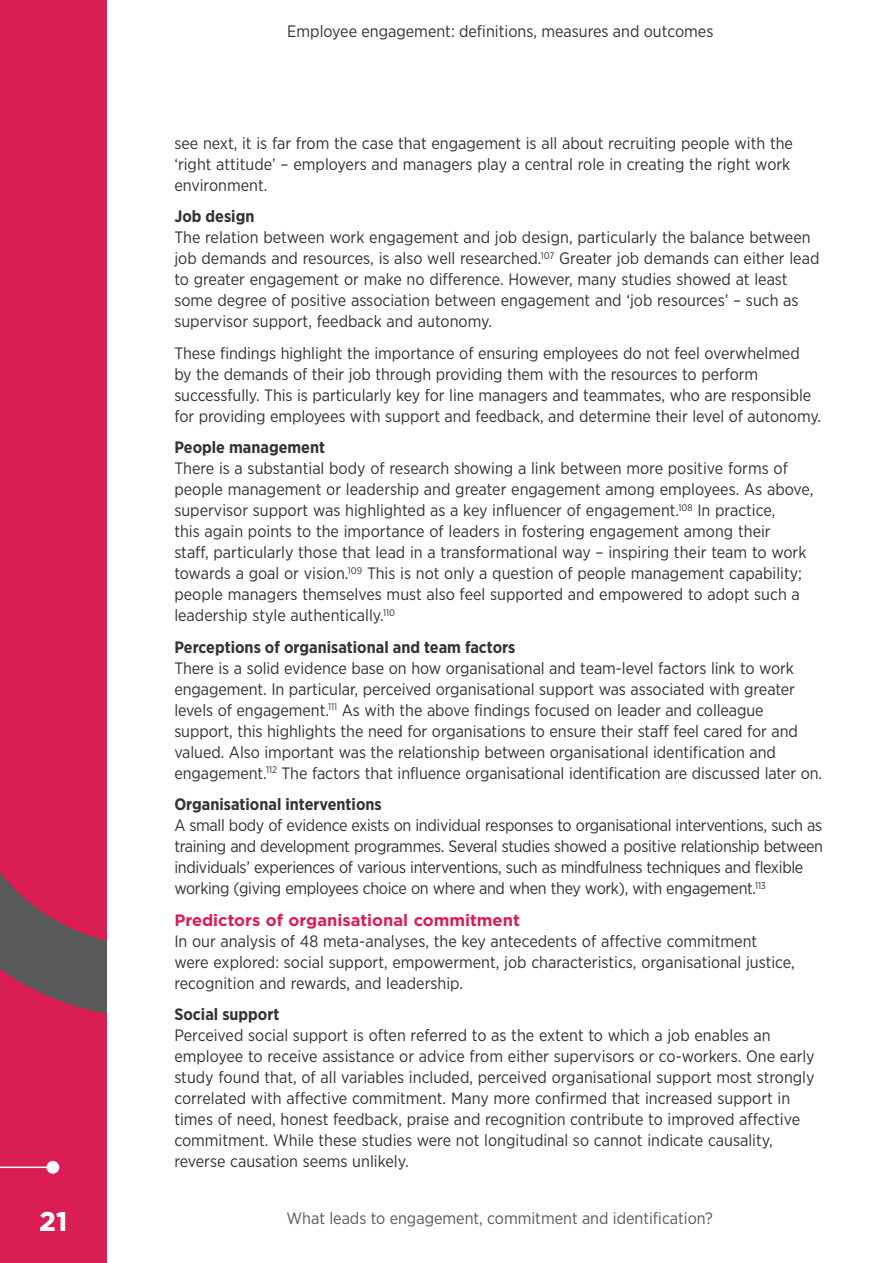
<style>
.page{position:relative;width:893px;height:1263px;background:#fff}
.page>*{position:absolute;margin:0;border:0;box-sizing:border-box;transform-origin:0 0}
.t1{font:700 27px "Gotham";color:#fff}
.B_body{font:16.5px/21px "Gotham Narrow";color:#333}
.B_body-2{font:16.5px/21px "Gotham Narrow";letter-spacing:-.02em;color:#333}
.Subhead_2{font:700 16.5px "Gotham Narrow";color:#333}
.t2{font:16.5px "Gotham Narrow";color:#58595b}
.Subhead_1{font:700 16.5px "Gotham";color:#da1d52}
</style>
<div class="page">
<div style="left:0;top:0;width:106px;height:1263px;background:#da1d52"></div>
<svg style="left:0;top:872px;width:106px;height:142px"></svg>
<hr style="left:0;top:1166px;width:53px;height:2px;background:#fff">
<div style="left:47px;top:1161px;width:12px;height:13px;background:#fff;border-radius:50%"></div>
<h1 class="t1" style="left:39px;top:1204px;width:30px">21</h1>
<p class="B_body" style="left:287px;top:20px;width:428px">Employee engagement: definitions, measures and outcomes</p>
<p class="B_body" style="left:174px;top:132px;width:620px">see next, it is far from the case that engagement is all about recruiting people with the ‘right attitude’ – employers and managers play a central role in creating the right work environment.</p>
<h2 class="Subhead_2" style="left:174px;top:206px;width:82px">Job design</h2>
<p class="B_body" style="left:174px;top:226px;width:647px">The relation between work engagement and job design, particularly the balance between job demands and resources, is also well researched.<sup>107</sup> Greater job demands can either lead to greater engagement or make no difference. However, many studies showed at least some degree of positive association between engagement and ‘job resources’ – such as supervisor support, feedback and autonomy.</p>
<p class="B_body" style="left:174px;top:342px;width:648px">These findings highlight the importance of ensuring employees do not feel overwhelmed by the demands of their job through providing them with the resources to perform successfully. This is particularly key for line managers and teammates, who are responsible for providing employees with support and feedback, and determine their level of autonomy.</p>
<h2 class="Subhead_2" style="left:174px;top:437px;width:152px">People management</h2>
<p class="B_body" style="left:174px;top:457px;width:641px">There is a substantial body of research showing a link between more positive forms of people management or leadership and greater engagement among employees. As above, supervisor support was highlighted as a key influencer of engagement.<sup>108</sup> In practice,<br>this again points to the importance of leaders in fostering engagement among their<br>staff, particularly those that lead in a transformational way – inspiring their team to work towards a goal or vision.<sup>109</sup> This is not only a question of people management capability; people managers themselves must also feel supported and empowered to adopt such a leadership style authentically.<sup>110</sup></p>
<h2 class="Subhead_2" style="left:174px;top:636px;width:343px">Perceptions of organisational and team factors</h2>
<p class="B_body" style="left:174px;top:657px;width:649px">There is a solid evidence base on how organisational and team-level factors link to work engagement. In particular, perceived organisational support was associated with greater levels of engagement.<sup>111</sup> As with the above findings focused on leader and colleague support, this highlights the need for organisations to ensure their staff feel cared for and valued. Also important was the relationship between organisational identification and engagement.<sup>112</sup> The factors that influence organisational identification are discussed later on.</p>
<h2 class="Subhead_2" style="left:174px;top:794px;width:209px">Organisational interventions</h2>
<p class="B_body-2" style="left:174px;top:814px;width:650px">A small body of evidence exists on individual responses to organisational interventions, such as training and development programmes. Several studies showed a positive relationship between individuals’ experiences of various interventions, such as mindfulness techniques and flexible working (giving employees choice on where and when they work), with engagement.<sup>113</sup></p>
<h1 class="Subhead_1" style="left:174px;top:909px;width:347px">Predictors of organisational commitment</h1>
<p class="B_body" style="left:174px;top:930px;width:622px">In our analysis of 48 meta-analyses, the key antecedents of affective commitment were explored: social support, empowerment, job characteristics, organisational justice, recognition and rewards, and leadership.</p>
<h2 class="Subhead_2" style="left:174px;top:1004px;width:107px">Social support</h2>
<p class="B_body" style="left:174px;top:1024px;width:642px">Perceived social support is often referred to as the extent to which a job enables an employee to receive assistance or advice from either supervisors or co-workers. One early study found that, of all variables included, perceived organisational support most strongly correlated with affective commitment. Many more confirmed that increased support in times of need, honest feedback, praise and recognition contribute to improved affective commitment. While these studies were not longitudinal so cannot indicate causality, reverse causation seems unlikely.</p>
<p class="t2" style="left:287px;top:1208px;width:428px">What leads to engagement, commitment and identification?</p>
</div>
